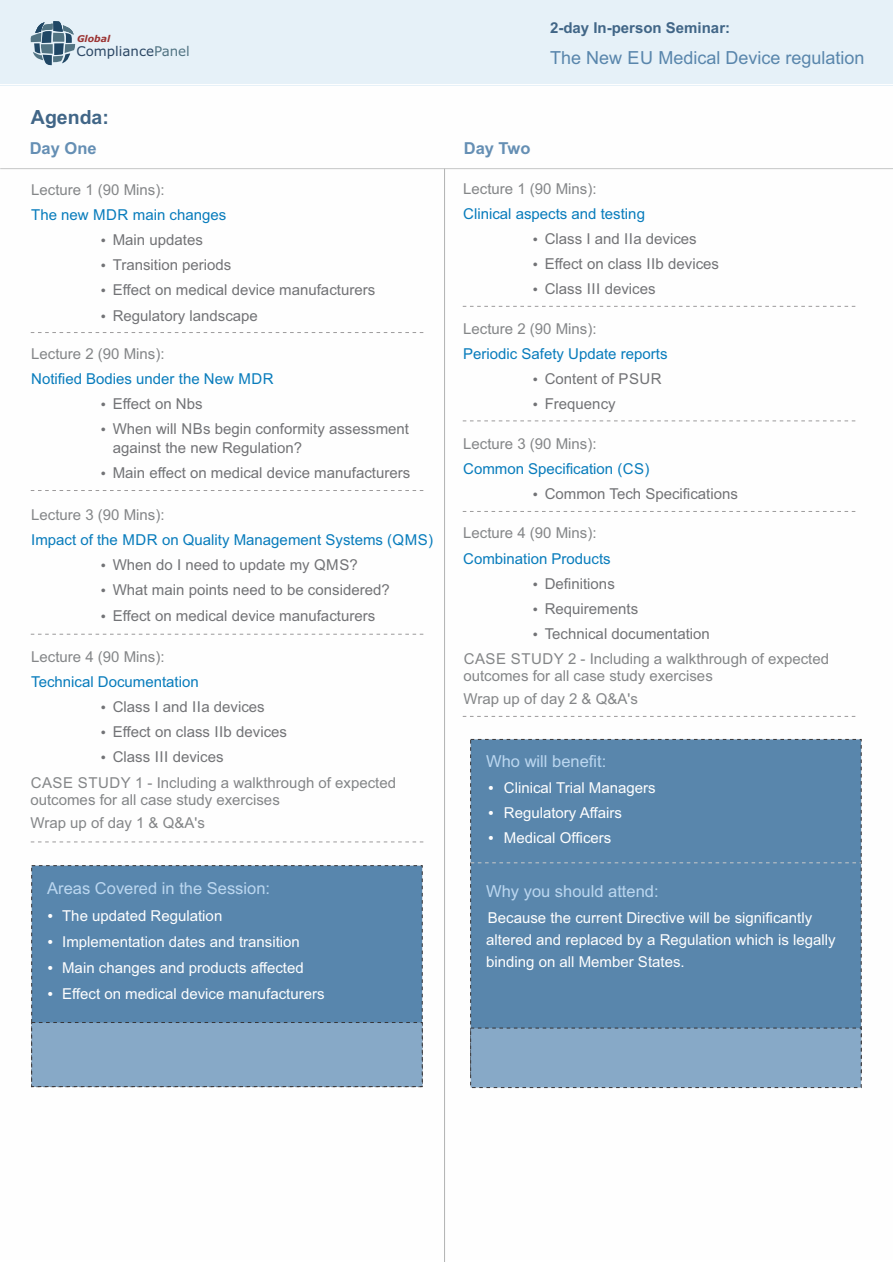
<style>
.page{position:relative;width:893px;height:1262px;background:#fff}
.page>*{position:absolute;margin:0;border:0;box-sizing:border-box;transform-origin:0 0}
.t1{font:700 19.5px "Arial";color:#416687}
.t2{font:18px "Arial";color:#5986ac}
.t3{font:16.5px "Arial";color:#bbd7f0}
.t4{font:700 16.5px "Arial";color:#658fb4}
.t5{font:15px/18.5px "Arial";color:#727376}
.t6{font:15px/23.2px "Arial";color:#848688}
.t7{font:15px/21.8px "Arial";color:#fefefe}
.t8{font:15px "Arial";color:#087cbc}
.t9{font:700 15px "Arial";color:#416687}
.t10{font:13.35px "Verdana";color:#2c4865}
.t11{font:italic 700 9.3px "Verdana";color:#9c3534}
.s1{color:#527483}
.s2{color:#727376}
</style>
<div class="page">
<div style="left:0;top:0;width:893px;height:85px;background:#e6f1f8"></div>
<hr style="left:0;top:84px;width:893px;height:1px;background:#fefefe">
<hr style="left:0;top:168px;width:893px;height:1px;background:#c5c6c6">
<svg style="left:30px;top:21px;width:45px;height:45px"></svg>
<hr style="left:444px;top:169px;width:1px;height:1093px;background:#b2b3b3">
<svg style="left:31px;top:332px;width:392px;height:1px"></svg>
<div style="left:31px;top:865px;width:392px;height:156px;background:#5886ad"></div>
<div style="left:470px;top:738px;width:391px;height:289px;background:#5986ac"></div>
<div style="left:470px;top:1027px;width:391px;height:61px;background:#87a9c7"></div>
<svg style="left:31px;top:490px;width:392px;height:1px"></svg>
<svg style="left:31px;top:634px;width:392px;height:1px"></svg>
<svg style="left:31px;top:841px;width:392px;height:1px"></svg>
<svg style="left:462px;top:306px;width:393px;height:1px"></svg>
<svg style="left:462px;top:420px;width:393px;height:1px"></svg>
<svg style="left:462px;top:511px;width:393px;height:1px"></svg>
<svg style="left:462px;top:716px;width:393px;height:1px"></svg>
<div style="left:31px;top:1021px;width:392px;height:66px;background:#87a9c7"></div>
<svg style="left:470px;top:862px;width:391px;height:1px"></svg>
<p class="t11" style="left:77px;top:35px;width:35px">Global</p>
<p class="t10" style="left:76px;top:46px;width:115px">Compliance<span class="s1">Panel</span></p>
<h1 class="t1" style="left:31px;top:109px;width:80px">Agenda:</h1>
<p class="t4" style="left:30px;top:142px;width:68px">Day One</p>
<p class="t4" style="left:463px;top:142px;width:68px">Day Two</p>
<p class="t9" style="left:550px;top:22px;width:182px">2-day In-person Seminar:</p>
<p class="t2" style="left:550px;top:51px;width:316px">The New EU Medical Device regulation</p>
<p class="t6" style="left:31px;top:179px;width:135px">Lecture 1 (90 Mins):</p>
<p class="t8" style="left:31px;top:209px;width:196px">The new MDR main changes</p>
<p class="t5" style="left:101px;top:232px;width:104px">• Main updates</p>
<p class="t5" style="left:101px;top:257px;width:132px">• Transition periods</p>
<p class="t5" style="left:101px;top:282px;width:276px">• Effect on medical device manufacturers</p>
<p class="t5" style="left:101px;top:307px;width:159px">• Regulatory landscape</p>
<p class="t6" style="left:31px;top:343px;width:135px">Lecture 2 (90 Mins):</p>
<p class="t8" style="left:31px;top:373px;width:244px">Notified Bodies under the New MDR</p>
<p class="t5" style="left:101px;top:396px;width:103px">• Effect on Nbs</p>
<p class="t5" style="left:113px;top:421px;width:298px;text-indent:-12px">• When will NBs begin conformity assessment against the new Regulation?</p>
<p class="t5" style="left:101px;top:465px;width:311px">• Main effect on medical device manufacturers</p>
<p class="t6" style="left:31px;top:504px;width:135px">Lecture 3 (90 Mins):</p>
<p class="t8" style="left:31px;top:534px;width:403px">Impact of the MDR on Quality Management Systems (QMS)</p>
<p class="t5" style="left:101px;top:557px;width:259px">• When do I need to update my QMS?</p>
<p class="t5" style="left:101px;top:582px;width:290px">• What main points need to be considered?</p>
<p class="t5" style="left:101px;top:607px;width:276px">• Effect on medical device manufacturers</p>
<p class="t6" style="left:31px;top:646px;width:135px">Lecture 4 (90 Mins):</p>
<p class="t8" style="left:31px;top:676px;width:169px">Technical Documentation</p>
<p class="t5" style="left:101px;top:699px;width:166px">• Class I and IIa devices</p>
<p class="t5" style="left:101px;top:724px;width:188px">• Effect on class IIb devices</p>
<p class="t6" style="left:31px;top:745px;width:367px;line-height:26px;text-indent:70px"><span class="s2">• Class III devices<br></span>CASE STUDY 1 - Including a walkthrough of expected</p>
<p class="t6" style="left:30px;top:789px;width:251px">outcomes for all case study exercises<br>Wrap up of day 1 &amp; Q&amp;A's</p>
<p class="t3" style="left:47px;top:882px;width:224px">Areas Covered in the Session:</p>
<p class="t7" style="left:47px;top:906px;width:177px">• The updated Regulation</p>
<p class="t7" style="left:47px;top:932px;width:254px">• Implementation dates and transition</p>
<p class="t7" style="left:47px;top:958px;width:258px">• Main changes and products affected</p>
<p class="t7" style="left:47px;top:984px;width:279px">• Effect on medical device manufacturers</p>
<p class="t6" style="left:463px;top:178px;width:135px">Lecture 1 (90 Mins):</p>
<p class="t8" style="left:463px;top:208px;width:183px">Clinical aspects and testing</p>
<p class="t5" style="left:532px;top:231px;width:166px">• Class I and IIa devices</p>
<p class="t5" style="left:532px;top:256px;width:188px">• Effect on class IIb devices</p>
<p class="t5" style="left:532px;top:281px;width:124px">• Class III devices</p>
<p class="t6" style="left:463px;top:318px;width:135px">Lecture 2 (90 Mins):</p>
<p class="t8" style="left:463px;top:348px;width:206px">Periodic Safety Update reports</p>
<p class="t5" style="left:532px;top:371px;width:131px">• Content of PSUR</p>
<p class="t5" style="left:532px;top:396px;width:85px">• Frequency</p>
<p class="t6" style="left:463px;top:433px;width:135px">Lecture 3 (90 Mins):</p>
<p class="t8" style="left:463px;top:463px;width:188px">Common Specification (CS)</p>
<p class="t5" style="left:532px;top:486px;width:207px">• Common Tech Specifications</p>
<p class="t6" style="left:463px;top:523px;width:135px">Lecture 4 (90 Mins):</p>
<p class="t8" style="left:463px;top:552px;width:149px">Combination Products</p>
<p class="t5" style="left:532px;top:575px;width:84px">• Definitions</p>
<p class="t5" style="left:532px;top:601px;width:107px">• Requirements</p>
<p class="t6" style="left:463px;top:622px;width:367px;line-height:25.3px;text-indent:69px"><span class="s2">• Technical documentation<br></span>CASE STUDY 2 - Including a walkthrough of expected</p>
<p class="t6" style="left:463px;top:665px;width:251px">outcomes for all case study exercises<br>Wrap up of day 2 &amp; Q&amp;A's</p>
<p class="t3" style="left:486px;top:755px;width:122px">Who will benefit:</p>
<p class="t7" style="left:488px;top:778px;width:169px">• Clinical Trial Managers</p>
<p class="t7" style="left:488px;top:803px;width:136px">• Regulatory Affairs</p>
<p class="t7" style="left:488px;top:828px;width:125px">• Medical Officers</p>
<p class="t3" style="left:486px;top:885px;width:174px">Why you should attend:</p>
<p class="t7" style="left:486px;top:908px;width:351px">Because the current Directive will be significantly altered and replaced by a Regulation which is legally binding on all Member States.</p>
</div>
